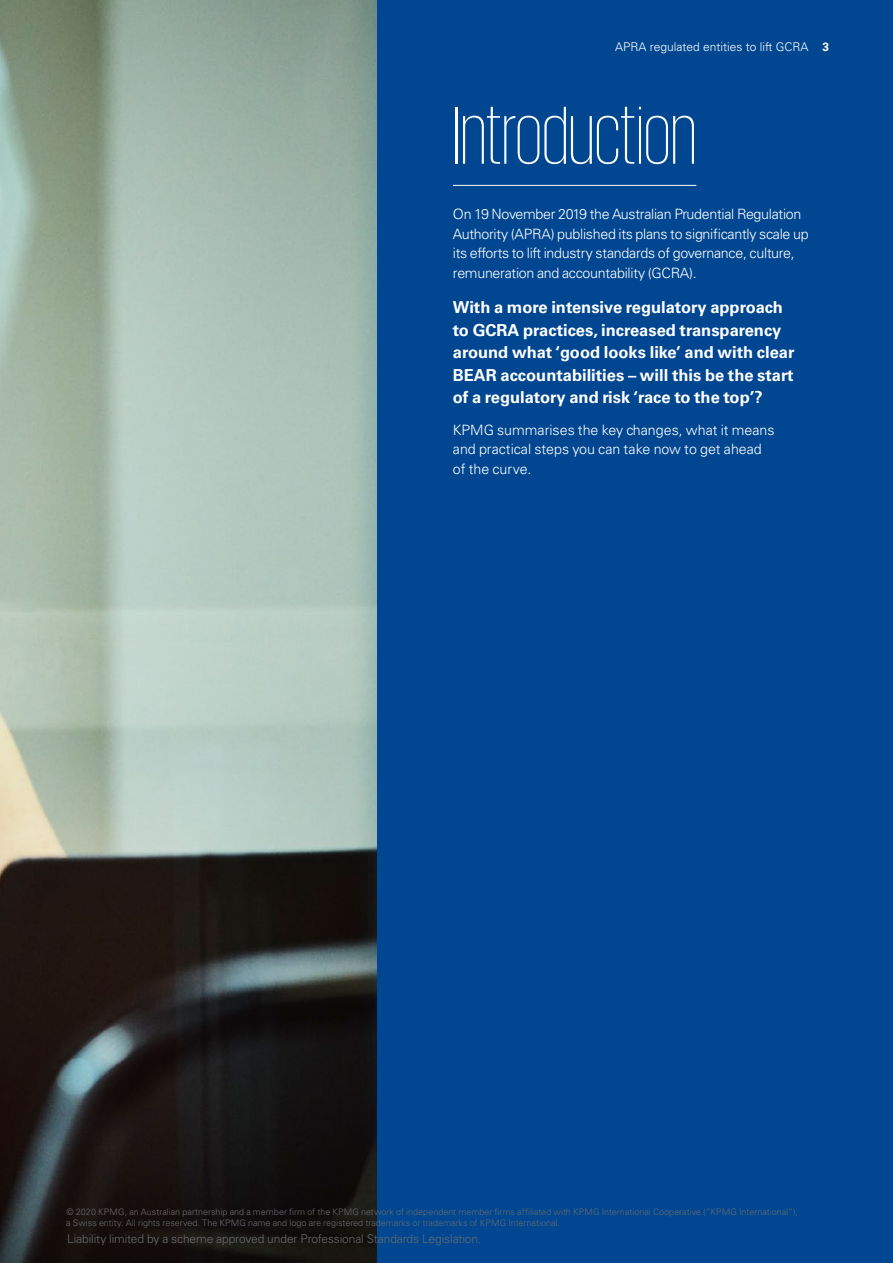
<style>
.page{position:relative;width:893px;height:1263px;background:#fff}
.page>*{position:absolute;margin:0;border:0;box-sizing:border-box;transform-origin:0 0}
.t1{font:200 84px "KPMG";color:#fff}
.t2{font:700 16.5px/22.5px "Univers LT Std";color:#fff}
.t3{font:300 14.25px/19.5px "Univers LT Std";letter-spacing:-.02em;color:#fff}
.t4{font:300 14.25px/19.5px "Univers LT Std";color:#fff}
.t5{font:300 12px "Univers LT Std";letter-spacing:-.01em;color:#696a6f}
.t6{font:300 12px "Univers LT Std";color:#fff}
.t7{font:300 9px/10.8px "Univers LT Std";color:#696a6f}
.s1{font-weight:700}
</style>
<div class="page">
<div style="left:376px;top:0;width:517px;height:1263px;background:#004690"></div>
<hr style="left:453px;top:185px;width:243px;height:1px;background:#fff">
<img style="left:0;top:0;width:376px;height:1263px">
<h3 class="t6" style="left:615px;top:40px;width:216px">APRA regulated entities to lift GCRA <span class="s1">3</span></h3>
<h1 class="t1" style="left:453px;top:96px;width:245px">Introduction</h1>
<h3 class="t3" style="left:453px;top:204px;width:357px">On 19 November 2019 the Australian Prudential Regulation Authority (APRA) published its plans to significantly scale up its efforts to lift industry standards of governance, culture, remuneration and accountability (GCRA).</h3>
<h2 class="t2" style="left:453px;top:296px;width:343px">With a more intensive regulatory approach to GCRA practices, increased transparency around what ‘good looks like’ and with clear BEAR accountabilities – will this be the start of a regulatory and risk ‘race to the top’?</h2>
<h3 class="t4" style="left:453px;top:420px;width:323px">KPMG summarises the key changes, what it means and practical steps you can take now to get ahead of the curve.</h3>
<p class="t7" style="left:66px;top:1206px;width:733px">© 2020 KPMG, an Australian partnership and a member firm of the KPMG network of independent member firms affiliated with KPMG International Cooperative (“KPMG International”), a Swiss entity. All rights reserved. The KPMG name and logo are registered trademarks or trademarks of KPMG International.</p>
<h3 class="t5" style="left:67px;top:1231px;width:416px">Liability limited by a scheme approved under Professional Standards Legislation.</h3>
</div>
